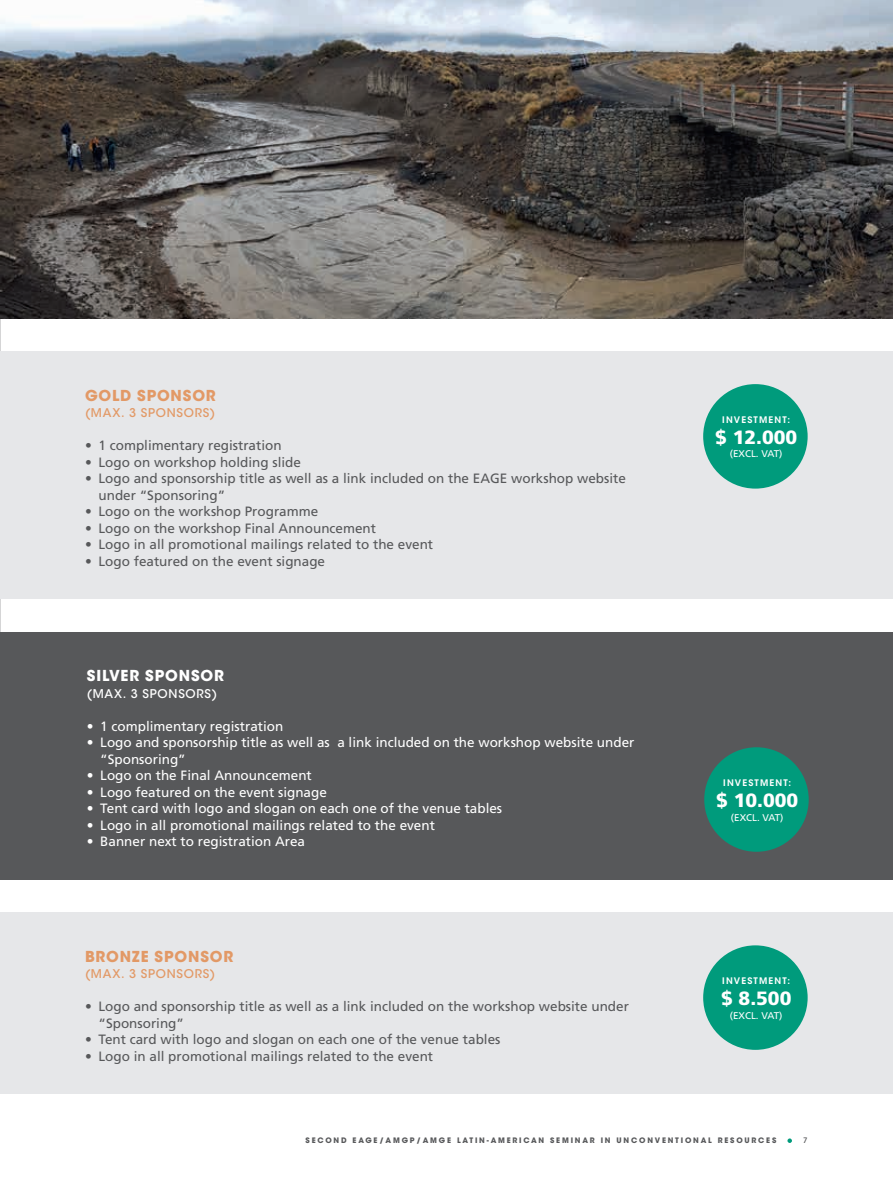
<style>
.page{position:relative;width:893px;height:1191px;background:#fff}
.page>*{position:absolute;margin:0;border:0;box-sizing:border-box;transform-origin:0 0}
.t1{font:900 19.2px "Frutiger LT Std";color:#fff}
._01-HEADER_1{font:700 15px "ITC Avant Garde Std";letter-spacing:.055em;color:#e29966}
._01-HEADER_1_white{font:700 15px "ITC Avant Garde Std";letter-spacing:.055em;color:#fff}
._00-BODY_text{font:13.5px/16.5px "Frutiger LT Std";color:#57585a}
._00-BODY_text-2{font:13.5px/16.5px "Frutiger LT Std";color:#fff}
._01-HEADER_1_under{font:500 12px "ITC Avant Garde Std";letter-spacing:.065em;color:#e29966}
._01-HEADER_1_under_w{font:500 12px "ITC Avant Garde Std";letter-spacing:.065em;color:#fff}
.t2{font:9.75px "Frutiger LT Std";color:#fff}
.t3{font:600 9px "ITC Avant Garde Std";letter-spacing:.13em;color:#fff}
.t4{font:700 7.5px "ITC Avant Garde Std";letter-spacing:.24em;color:#57585a}
.t5{font:500 7.5px "ITC Avant Garde Std";color:#57585a}
</style>
<div class="page">
<svg style="left:787px;top:1138px;width:5px;height:5px"></svg>
<img style="left:0;top:0;width:893px;height:318px">
<div style="left:0;top:351px;width:893px;height:247px;background:#e6e7e9"></div>
<div style="left:0;top:631px;width:893px;height:248px;background:#57585a"></div>
<div style="left:703px;top:384px;width:105px;height:104px;background:#009b7c;border-radius:50%"></div>
<div style="left:704px;top:747px;width:105px;height:104px;background:#009b7c;border-radius:50%"></div>
<div style="left:0;top:912px;width:893px;height:182px;background:#e6e7e9"></div>
<div style="left:703px;top:945px;width:105px;height:104px;background:#009b7c;border-radius:50%"></div>
<p class="_01-HEADER_1" style="left:85px;top:385px;width:132px">GOLD SPONSOR</p>
<p class="_01-HEADER_1_under" style="left:85px;top:405px;width:132px">(MAX. 3 SPONSORS)</p>
<p class="_00-BODY_text" style="left:85px;top:437px;width:198px">• 1 complimentary registration</p>
<p class="_00-BODY_text" style="left:85px;top:454px;width:218px">• Logo on workshop holding slide</p>
<p class="_00-BODY_text" style="left:99px;top:470px;width:529px;text-indent:-14px">• Logo and sponsorship title as well as a link included on the EAGE workshop website under “Sponsoring”</p>
<p class="_00-BODY_text" style="left:85px;top:503px;width:235px">• Logo on the workshop Programme</p>
<p class="_00-BODY_text" style="left:85px;top:520px;width:293px">• Logo on the workshop Final Announcement</p>
<p class="_00-BODY_text" style="left:85px;top:536px;width:350px">• Logo in all promotional mailings related to the event</p>
<p class="_00-BODY_text" style="left:85px;top:553px;width:242px">• Logo featured on the event signage</p>
<p class="_01-HEADER_1_white" style="left:87px;top:666px;width:139px">SILVER SPONSOR</p>
<p class="_01-HEADER_1_under_w" style="left:87px;top:686px;width:132px">(MAX. 3 SPONSORS)</p>
<p class="_00-BODY_text-2" style="left:87px;top:718px;width:198px">• 1 complimentary registration</p>
<p class="_00-BODY_text-2" style="left:100px;top:734px;width:536px;text-indent:-14px">• Logo and sponsorship title as well as a link included on the workshop website under “Sponsoring”</p>
<p class="_00-BODY_text-2" style="left:87px;top:767px;width:227px">• Logo on the Final Announcement</p>
<p class="_00-BODY_text-2" style="left:87px;top:784px;width:242px">• Logo featured on the event signage</p>
<p class="_00-BODY_text-2" style="left:87px;top:800px;width:417px">• Tent card with logo and slogan on each one of the venue tables</p>
<p class="_00-BODY_text-2" style="left:87px;top:817px;width:350px">• Logo in all promotional mailings related to the event</p>
<p class="_00-BODY_text-2" style="left:87px;top:833px;width:220px">• Banner next to registration Area</p>
<p class="_01-HEADER_1" style="left:85px;top:946px;width:150px">BRONZE SPONSOR</p>
<p class="_01-HEADER_1_under" style="left:85px;top:966px;width:132px">(MAX. 3 SPONSORS)</p>
<p class="_00-BODY_text" style="left:99px;top:998px;width:532px;text-indent:-14px">• Logo and sponsorship title as well as a link included on the workshop website under “Sponsoring”</p>
<p class="_00-BODY_text" style="left:85px;top:1031px;width:417px">• Tent card with logo and slogan on each one of the venue tables</p>
<p class="_00-BODY_text" style="left:85px;top:1048px;width:350px">• Logo in all promotional mailings related to the event</p>
<p class="t3" style="left:722px;top:414px;width:69px">INVESTMENT:</p>
<p class="t1" style="left:715px;top:425px;width:84px">$ 12.000</p>
<p class="t2" style="left:730px;top:448px;width:54px">(EXCL. VAT)</p>
<p class="t3" style="left:723px;top:777px;width:69px">INVESTMENT:</p>
<p class="t1" style="left:716px;top:788px;width:84px">$ 10.000</p>
<p class="t2" style="left:731px;top:811px;width:54px">(EXCL. VAT)</p>
<p class="t3" style="left:722px;top:975px;width:69px">INVESTMENT:</p>
<p class="t1" style="left:721px;top:986px;width:72px">$ 8.500</p>
<p class="t2" style="left:730px;top:1009px;width:54px">(EXCL. VAT)</p>
<p class="t4" style="left:306px;top:1135px;width:472px">SECOND EAGE/AMGP/AMGE LATIN-AMERICAN SEMINAR IN UNCONVENTIONAL RESOURCES</p>
<p class="t5" style="left:803px;top:1136px;width:6px">7</p>
</div>
